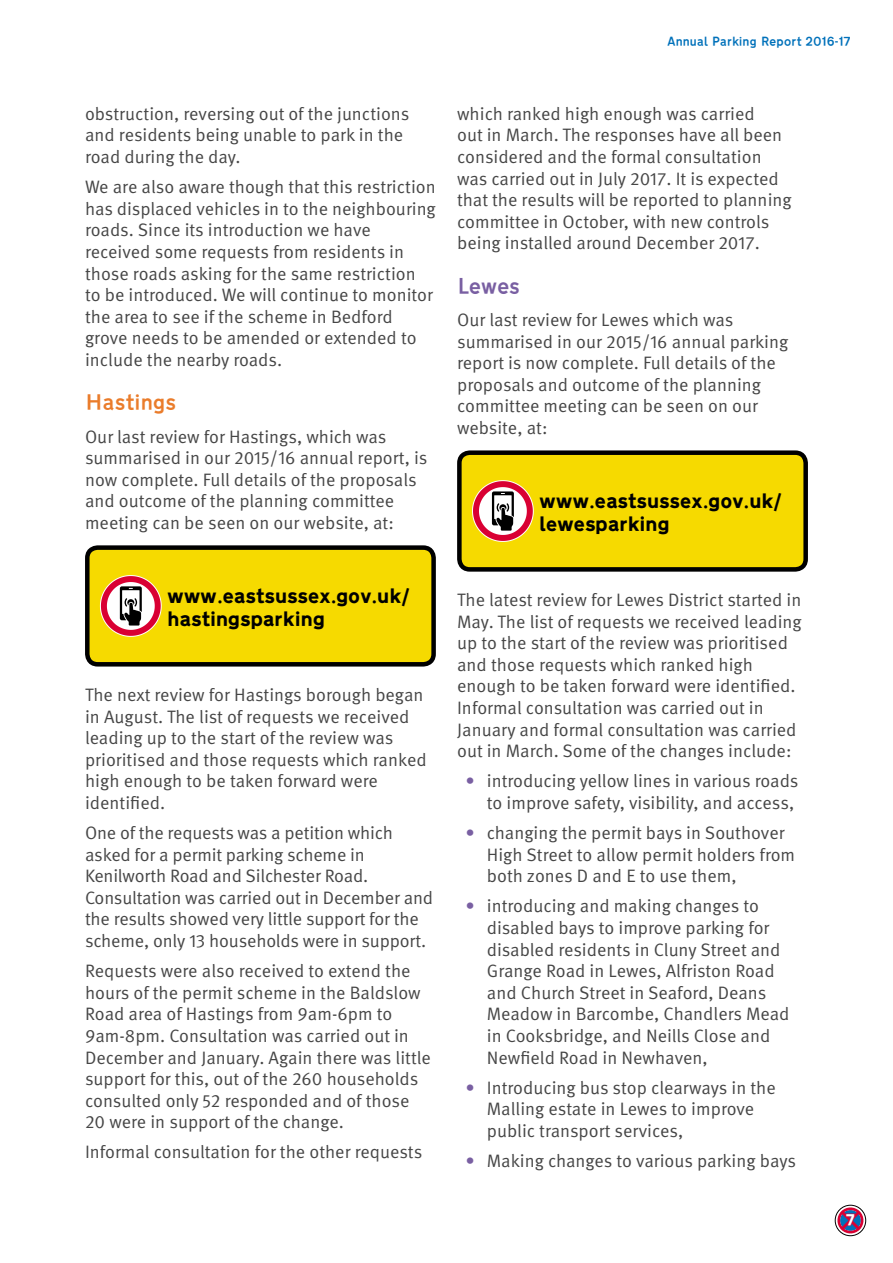
<style>
.page{position:relative;width:893px;height:1263px;background:#fff}
.page>*{position:absolute;margin:0;border:0;box-sizing:border-box;transform-origin:0 0}
.t1{font:21px "Transport";color:#ea7c2b}
.t2{font:21px "Transport";color:#795fa2}
.t3{font:800 19.5px/23.4px "Transport";color:#000}
.t4{font:18px/21.6px "Meta Pro";color:#464646}
.t5{font:800 15px "Transport";color:#fff}
.t6{font:12px "Transport";color:#0071ba}
.s1{color:#795fa2}
</style>
<div class="page">
<div style="left:87px;top:548px;width:347px;height:116px;background:#f6da00;border-radius:11px"></div>
<div style="left:85px;top:545px;width:351px;height:121px;border:4px solid #000;border-radius:11px"></div>
<svg style="left:100px;top:575px;width:62px;height:62px"></svg>
<div style="left:459px;top:453px;width:347px;height:116px;background:#f6da00;border-radius:11px"></div>
<div style="left:457px;top:450px;width:351px;height:122px;border:4px solid #000;border-radius:11px"></div>
<svg style="left:472px;top:480px;width:62px;height:62px"></svg>
<div style="left:835px;top:1205px;width:31px;height:31px;border:1px solid #000;border-radius:50%"></div>
<svg style="left:836px;top:1206px;width:29px;height:29px"></svg>
<p class="t6" style="left:667px;top:35px;width:185px">Annual Parking Report 2016-17</p>
<p class="t4" style="left:85px;top:103px;width:326px">obstruction, reversing out of the junctions and residents being unable to park in the road during the day.</p>
<p class="t4" style="left:85px;top:176px;width:352px">We are also aware though that this restriction has displaced vehicles in to the neighbouring roads. Since its introduction we have received some requests from residents in those roads asking for the same restriction<br>to be introduced. We will continue to monitor the area to see if the scheme in Bedford grove needs to be amended or extended to include the nearby roads.</p>
<p class="t1" style="left:85px;top:392px;width:93px">Hastings</p>
<p class="t4" style="left:85px;top:426px;width:344px">Our last review for Hastings, which was summarised in our 2015/16 annual report, is now complete. Full details of the proposals and outcome of the planning committee meeting can be seen on our website, at:</p>
<p class="t3" style="left:168px;top:584px;width:244px">www.eastsussex.gov.uk/ hastingsparking</p>
<p class="t4" style="left:85px;top:684px;width:343px">The next review for Hastings borough began in August. The list of requests we received leading up to the start of the review was prioritised and those requests which ranked high enough to be taken forward were identified.</p>
<p class="t4" style="left:85px;top:822px;width:350px">One of the requests was a petition which asked for a permit parking scheme in Kenilworth Road and Silchester Road.<br>Consultation was carried out in December and the results showed very little support for the scheme, only 13 households were in support.</p>
<p class="t4" style="left:85px;top:960px;width:347px">Requests were also received to extend the hours of the permit scheme in the Baldslow Road area of Hastings from 9am-6pm to 9am-8pm. Consultation was carried out in December and January. Again there was little support for this, out of the 260 households consulted only 52 responded and of those 20 were in support of the change.</p>
<p class="t4" style="left:85px;top:1142px;width:339px">Informal consultation for the other requests</p>
<p class="t4" style="left:457px;top:103px;width:336px">which ranked high enough was carried<br>out in March. The responses have all been considered and the formal consultation was carried out in July 2017. It is expected that the results will be reported to planning committee in October, with new controls being installed around December 2017.</p>
<p class="t2" style="left:457px;top:275px;width:65px">Lewes</p>
<p class="t4" style="left:457px;top:309px;width:333px">Our last review for Lewes which was summarised in our 2015/16 annual parking report is now complete. Full details of the proposals and outcome of the planning committee meeting can be seen on our website, at:</p>
<p class="t3" style="left:540px;top:489px;width:244px">www.eastsussex.gov.uk/ lewesparking</p>
<p class="t4" style="left:457px;top:589px;width:346px">The latest review for Lewes District started in May. The list of requests we received leading up to the start of the review was prioritised and those requests which ranked high enough to be taken forward were identified.<br>Informal consultation was carried out in January and formal consultation was carried out in March. Some of the changes include:</p>
<p class="t4" style="left:466px;top:770px;width:334px;text-align:right"><span class="s1">•</span> introducing yellow lines in various roads to improve safety, visibility, and access,</p>
<p class="t4" style="left:487px;top:822px;width:310px;text-indent:-21px"><span class="s1">•</span> changing the permit bays in Southover<br>High Street to allow permit holders from both zones D and E to use them,</p>
<p class="t4" style="left:487px;top:895px;width:304px;text-indent:-21px"><span class="s1">•</span> introducing and making changes to disabled bays to improve parking for disabled residents in Cluny Street and Grange Road in Lewes, Alfriston Road and Church Street in Seaford, Deans Meadow in Barcombe, Chandlers Mead in Cooksbridge, and Neills Close and Newfield Road in Newhaven,</p>
<p class="t4" style="left:487px;top:1077px;width:290px;text-indent:-21px"><span class="s1">•</span> Introducing bus stop clearways in the<br>Malling estate in Lewes to improve public transport services,</p>
<p class="t4" style="left:466px;top:1150px;width:332px"><span class="s1">•</span> Making changes to various parking bays</p>
<p class="t5" style="left:846px;top:1211px;width:10px">7</p>
</div>
